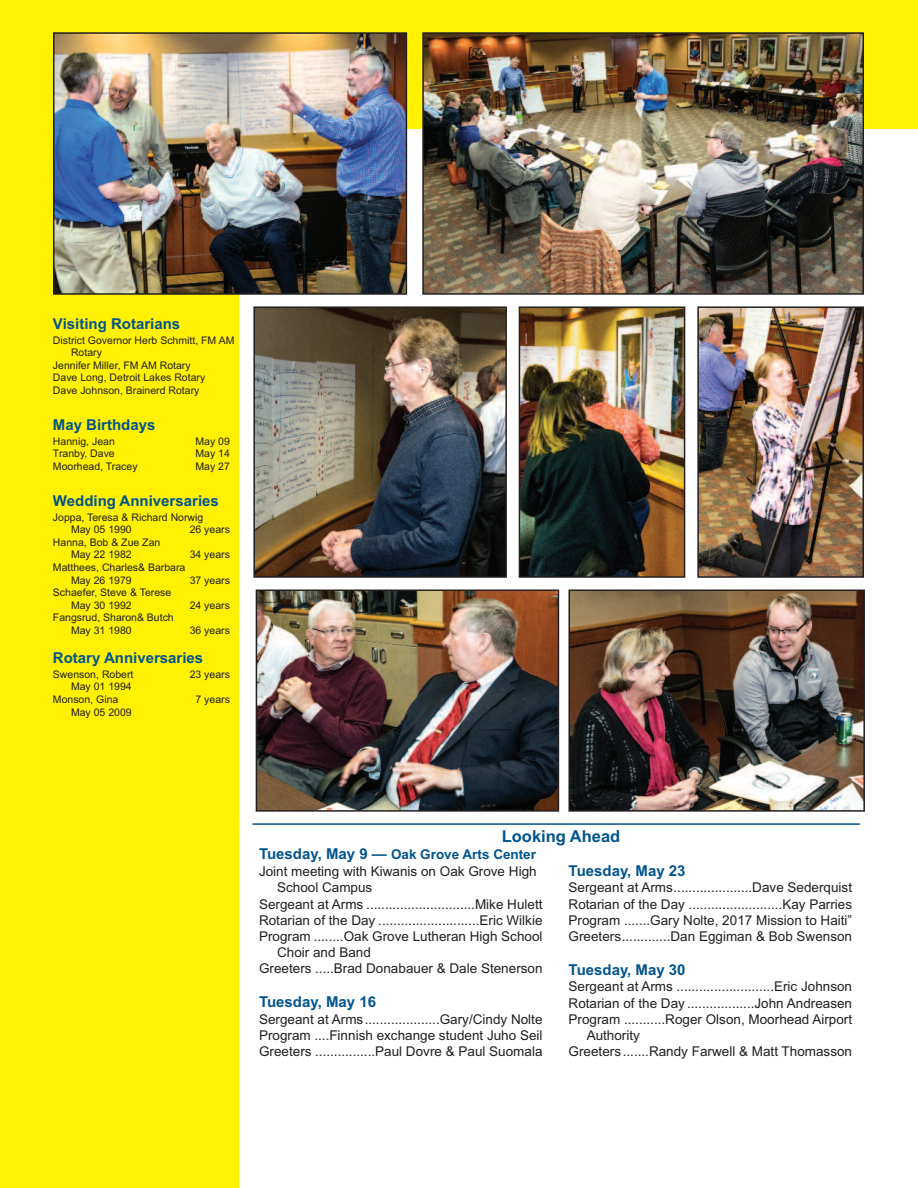
<style>
.page{position:relative;width:918px;height:1188px;background:#fff}
.page>*{position:absolute;margin:0;border:0;box-sizing:border-box;transform-origin:0 0}
.t1{font:700 16.5px "Arial";color:#00548e}
.t2{font:700 15px "Arial";color:#00548e}
.t3{font:13.5px/16.2px "Arial";color:#231f20;text-align:justify}
.t4{font:700 13.5px "Arial";color:#00548e}
.t5{font:10.5px/12.6px "Arial";color:#231f20}
.s1{font-size:15px}
</style>
<div class="page">
<div style="left:0;top:0;width:918px;height:128px;background:#fff101"></div>
<div style="left:0;top:96px;width:239px;height:1092px;background:#fff101"></div>
<img style="left:425px;top:35px;width:436px;height:257px">
<div style="left:422px;top:32px;width:442px;height:263px;border:2px solid #231f20"></div>
<img style="left:259px;top:593px;width:297px;height:216px">
<div style="left:256px;top:590px;width:303px;height:222px;border:2px solid #231f20"></div>
<img style="left:571px;top:593px;width:291px;height:216px">
<div style="left:568px;top:590px;width:297px;height:222px;border:2px solid #231f20"></div>
<img style="left:56px;top:35px;width:348px;height:257px">
<div style="left:53px;top:32px;width:354px;height:263px;border:2px solid #231f20"></div>
<img style="left:256px;top:309px;width:248px;height:266px">
<div style="left:253px;top:306px;width:254px;height:272px;border:2px solid #231f20"></div>
<img style="left:522px;top:309px;width:160px;height:266px">
<div style="left:519px;top:306px;width:166px;height:272px;border:2px solid #231f20"></div>
<img style="left:700px;top:309px;width:161px;height:266px">
<div style="left:697px;top:306px;width:167px;height:272px;border:2px solid #231f20"></div>
<hr style="left:252px;top:823px;width:608px;height:2px;background:#00548e">
<p class="t2" style="left:53px;top:315px;width:129px">Visiting Rotarians</p>
<p class="t5" style="left:53px;top:334px;width:183px">District Governor Herb Schmitt, FM AM</p>
<p class="t5" style="left:71px;top:346px;width:32px">Rotary</p>
<p class="t5" style="left:53px;top:359px;width:139px">Jennifer Miller, FM AM Rotary</p>
<p class="t5" style="left:53px;top:372px;width:154px">Dave Long, Detroit Lakes Rotary</p>
<p class="t5" style="left:53px;top:384px;width:148px">Dave Johnson, Brainerd Rotary</p>
<p class="t2" style="left:53px;top:416px;width:104px">May Birthdays</p>
<p class="t5" style="left:53px;top:435px;width:63px">Hannig, Jean</p>
<p class="t5" style="left:196px;top:435px;width:36px">May 09</p>
<p class="t5" style="left:53px;top:447px;width:63px">Tranby, Dave</p>
<p class="t5" style="left:196px;top:447px;width:36px">May 14</p>
<p class="t5" style="left:53px;top:460px;width:86px">Moorhead, Tracey</p>
<p class="t5" style="left:196px;top:460px;width:36px">May 27</p>
<p class="t2" style="left:53px;top:492px;width:167px">Wedding Anniversaries</p>
<p class="t5" style="left:71px;top:511px;width:134px;text-indent:-18px">Joppa, Teresa &amp; Richard Norwig<br>May 05 1990</p>
<p class="t5" style="left:190px;top:523px;width:42px">26 years</p>
<p class="t5" style="left:71px;top:536px;width:91px;text-indent:-18px">Hanna, Bob &amp; Zue Zan<br>May 22 1982</p>
<p class="t5" style="left:190px;top:549px;width:42px">34 years</p>
<p class="t5" style="left:71px;top:561px;width:116px;text-indent:-18px">Matthees, Charles&amp; Barbara<br>May 26 1979</p>
<p class="t5" style="left:190px;top:574px;width:42px">37 years</p>
<p class="t5" style="left:71px;top:586px;width:102px;text-indent:-18px">Schaefer, Steve &amp; Terese<br>May 30 1992</p>
<p class="t5" style="left:190px;top:599px;width:42px">24 years</p>
<p class="t5" style="left:71px;top:612px;width:104px;text-indent:-18px">Fangsrud, Sharon&amp; Butch<br>May 31 1980</p>
<p class="t5" style="left:190px;top:624px;width:42px">36 years</p>
<p class="t2" style="left:53px;top:649px;width:152px">Rotary Anniversaries</p>
<p class="t5" style="left:53px;top:668px;width:82px">Swenson, Robert</p>
<p class="t5" style="left:190px;top:668px;width:42px">23 years</p>
<p class="t5" style="left:53px;top:681px;width:80px;text-indent:18px">May 01 1994<br>Monson, Gina</p>
<p class="t5" style="left:196px;top:693px;width:36px">7 years</p>
<p class="t5" style="left:71px;top:706px;width:62px">May 05 2009</p>
<p class="t1" style="left:502px;top:827px;width:120px">Looking Ahead</p>
<p class="t4" style="left:259px;top:847px;width:279px"><span class="s1">Tuesday, May 9 —</span> Oak Grove Arts Center</p>
<p class="t3" style="left:259px;top:864px;width:279px">Joint meeting with Kiwanis on Oak Grove High</p>
<p class="t3" style="left:277px;top:880px;width:97px">School Campus</p>
<p class="t3" style="left:259px;top:896px;width:285px">Sergeant at Arms .............................Mike Hulett</p>
<p class="t3" style="left:259px;top:912px;width:285px">Rotarian of the Day ...........................Eric Wilkie</p>
<p class="t3" style="left:259px;top:928px;width:285px">Program ........Oak Grove Lutheran High School</p>
<p class="t3" style="left:277px;top:945px;width:95px">Choir and Band</p>
<p class="t3" style="left:259px;top:961px;width:285px">Greeters .....Brad Donabauer &amp; Dale Stenerson</p>
<p class="t2" style="left:259px;top:993px;width:118px">Tuesday, May 16</p>
<p class="t3" style="left:259px;top:1011px;width:285px">Sergeant at Arms....................Gary/Cindy Nolte Program ....Finnish exchange student Juho Seil Greeters ................Paul Dovre &amp; Paul Suomala</p>
<p class="t2" style="left:569px;top:862px;width:118px">Tuesday, May 23</p>
<p class="t3" style="left:569px;top:880px;width:285px">Sergeant at Arms.....................Dave Sederquist Rotarian of the Day .........................Kay Parries Program .......Gary Nolte, 2017 Mission to Haiti” Greeters.............Dan Eggiman &amp; Bob Swenson</p>
<p class="t2" style="left:569px;top:961px;width:118px">Tuesday, May 30</p>
<p class="t3" style="left:569px;top:979px;width:285px">Sergeant at Arms ..........................Eric Johnson</p>
<p class="t3" style="left:569px;top:995px;width:285px">Rotarian of the Day ..................John Andreasen</p>
<p class="t3" style="left:569px;top:1011px;width:285px">Program ...........Roger Olson, Moorhead Airport</p>
<p class="t3" style="left:587px;top:1027px;width:55px">Authority</p>
<p class="t3" style="left:569px;top:1044px;width:285px">Greeters.......Randy Farwell &amp; Matt Thomasson</p>
</div>
